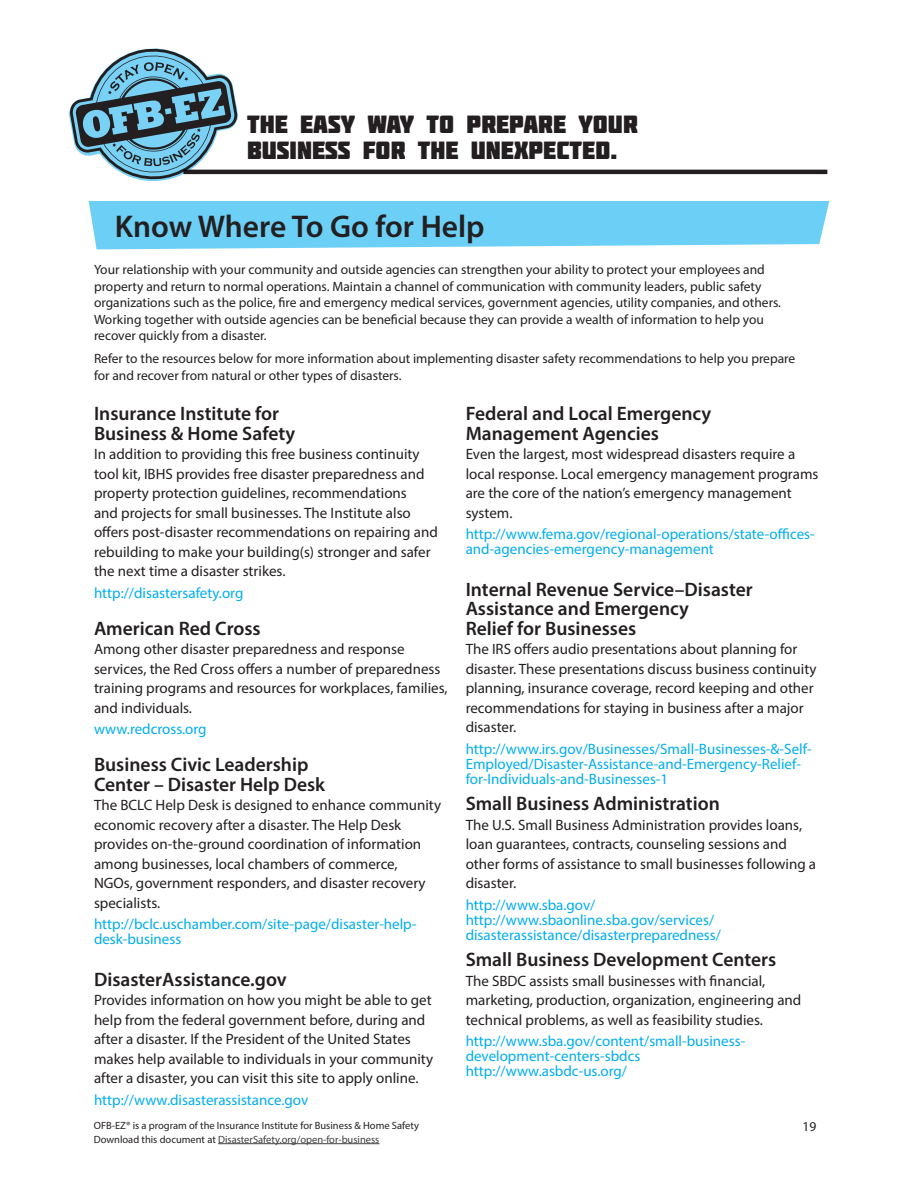
<style>
.page{position:relative;width:918px;height:1188px;background:#fff}
.page>*{position:absolute;margin:0;border:0;box-sizing:border-box;transform-origin:0 0}
.t1{font:600 31.5px "Myriad Pro";color:#231f20}
.t2{font:24.9px/26.4px "Molot";color:#231f20}
.t3{font:600 19.5px/19.5px "Myriad Pro";color:#231f20}
.t4{font:15px/19.5px "Myriad Pro";color:#231f20}
.t5{font:15px/15px "Myriad Pro";color:#00aeef}
.t6{font:13.5px/16.5px "Myriad Pro";color:#231f20}
.t7{font:10.5px/13.5px "Myriad Pro";color:#231f20}
.s1{color:#3e3e3f}
</style>
<div class="page">
<hr style="left:218px;top:1143px;width:161px;height:1px;background:#3e3e3f">
<hr style="left:183px;top:170px;width:644px;height:4px;background:#231f20">
<svg style="left:69px;top:48px;width:170px;height:133px"></svg>
<div style="left:89px;top:201px;width:740px;height:48px;background:#6bcff6"></div>
<h2 class="t2" style="left:247px;top:110px;width:392px">THE EASY WAY TO PREPARE YOUR<br>BUSINESS FOR THE UNEXPECTED.</h2>
<h1 class="t1" style="left:115px;top:206px;width:371px">Know Where To Go for Help</h1>
<p class="t6" style="left:94px;top:261px;width:689px">Your relationship with your community and outside agencies can strengthen your ability to protect your employees and property and return to normal operations. Maintain a channel of communication with community leaders, public safety organizations such as the police, fire and emergency medical services, government agencies, utility companies, and others.<br>Working together with outside agencies can be beneficial because they can provide a wealth of information to help you recover quickly from a disaster.</p>
<p class="t6" style="left:94px;top:350px;width:703px">Refer to the resources below for more information about implementing disaster safety recommendations to help you prepare for and recover from natural or other types of disasters.</p>
<h3 class="t3" style="left:94px;top:403px;width:203px">Insurance Institute for<br>Business &amp; Home Safety</h3>
<p class="t4" style="left:94px;top:444px;width:345px">In addition to providing this free business continuity tool kit, IBHS provides free disaster preparedness and property protection guidelines, recommendations<br>and projects for small businesses. The Institute also offers post-disaster recommendations on repairing and rebuilding to make your building(s) stronger and safer the next time a disaster strikes.</p>
<p class="t5" style="left:94px;top:585px;width:151px">http://disastersafety.org</p>
<h3 class="t3" style="left:94px;top:618px;width:168px">American Red Cross</h3>
<p class="t4" style="left:94px;top:639px;width:355px">Among other disaster preparedness and response services, the Red Cross offers a number of preparedness training programs and resources for workplaces, families, and individuals.</p>
<p class="t5" style="left:94px;top:721px;width:114px">www.redcross.org</p>
<h3 class="t3" style="left:94px;top:754px;width:233px">Business Civic Leadership<br>Center – Disaster Help Desk</h3>
<p class="t4" style="left:94px;top:795px;width:349px">The BCLC Help Desk is designed to enhance community economic recovery after a disaster. The Help Desk provides on-the-ground coordination of information among businesses, local chambers of commerce,<br>NGOs, government responders, and disaster recovery specialists.</p>
<p class="t5" style="left:94px;top:916px;width:324px">http://bclc.uschamber.com/site-page/disaster-help&shy;desk-business</p>
<h3 class="t3" style="left:94px;top:969px;width:194px">DisasterAssistance.gov</h3>
<p class="t4" style="left:94px;top:990px;width:341px">Provides information on how you might be able to get help from the federal government before, during and after a disaster. If the President of the United States makes help available to individuals in your community after a disaster, you can visit this site to apply online.</p>
<p class="t5" style="left:94px;top:1092px;width:216px">http://www.disasterassistance.gov</p>
<h3 class="t3" style="left:466px;top:403px;width:247px">Federal and Local Emergency<br>Management Agencies</h3>
<p class="t4" style="left:466px;top:444px;width:354px">Even the largest, most widespread disasters require a local response. Local emergency management programs are the core of the nation’s emergency management system.</p>
<p class="t5" style="left:466px;top:526px;width:351px">http://www.fema.gov/regional-operations/state-offices&shy;and-agencies-emergency-management</p>
<h3 class="t3" style="left:466px;top:579px;width:289px">Internal Revenue Service–Disaster<br>Assistance and Emergency<br>Relief for Businesses</h3>
<p class="t4" style="left:466px;top:639px;width:352px">The IRS offers audio presentations about planning for disaster. These presentations discuss business continuity planning, insurance coverage, record keeping and other recommendations for staying in business after a major disaster.</p>
<p class="t5" style="left:466px;top:741px;width:348px">http://www.irs.gov/Businesses/Small-Businesses-&amp;-Self-<br>Employed/Disaster-Assistance-and-Emergency-Relief&shy;for-Individuals-and-Businesses-1</p>
<h3 class="t3" style="left:466px;top:793px;width:256px">Small Business Administration</h3>
<p class="t4" style="left:466px;top:814px;width:352px">The U.S. Small Business Administration provides loans, loan guarantees, contracts, counseling sessions and other forms of assistance to small businesses following a disaster.</p>
<p class="t5" style="left:466px;top:897px;width:257px">http://www.sba.gov/ http://www.sbaonline.sba.gov/services/ disasterassistance/disasterpreparedness/</p>
<h3 class="t3" style="left:466px;top:949px;width:312px">Small Business Development Centers</h3>
<p class="t4" style="left:466px;top:970px;width:337px">The SBDC assists small businesses with financial, marketing, production, organization, engineering and technical problems, as well as feasibility studies.</p>
<p class="t5" style="left:466px;top:1033px;width:281px">http://www.sba.gov/content/small-business&shy;development-centers-sbdcs http://www.asbdc-us.org/</p>
<p class="t7" style="left:94px;top:1119px;width:327px">OFB-EZ® is a program of the Insurance Institute for Business &amp; Home Safety<br>Download this document at <span class="s1">DisasterSafety.org/open-for-business</span></p>
<p class="t6" style="left:802px;top:1118px;width:15px">19</p>
</div>
